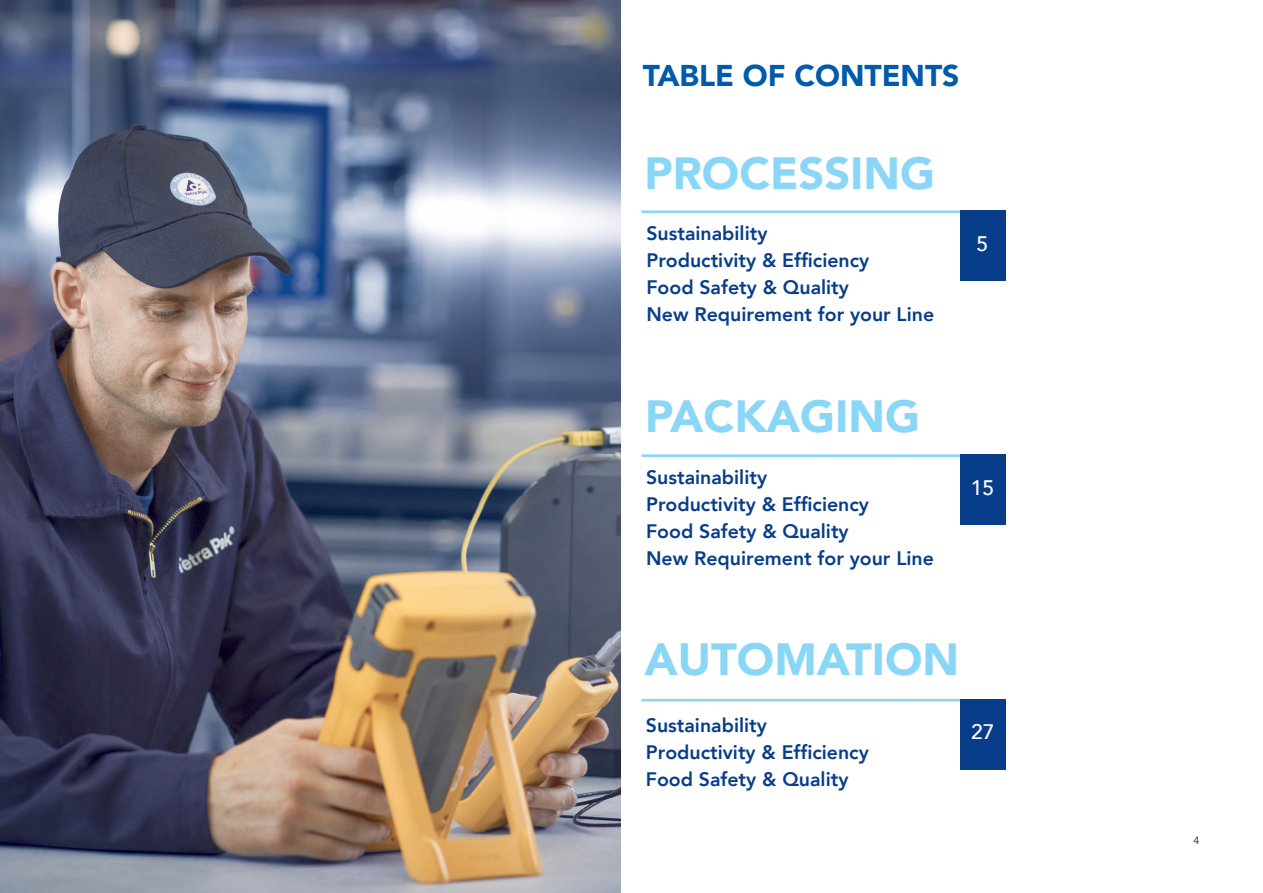
<style>
.page{position:relative;width:1263px;height:893px;background:#fff}
.page>*{position:absolute;margin:0;border:0;box-sizing:border-box;transform-origin:0 0}
.t1{font:900 45px "Avenir";color:#89d6f7}
.t2{font:900 30px "Avenir";color:#015aaa}
.t3{font:500 21px "Avenir";color:#fff}
.t4{font:800 19.5px/27px "Avenir";color:#083e89}
.t5{font:10.5px "Avenir";color:#231f20}
</style>
<div class="page">
<img style="left:0;top:0;width:621px;height:893px">
<hr style="left:641px;top:210px;width:359px;height:3px;background:#89d6f7">
<div style="left:961px;top:210px;width:45px;height:71px;background:#083e89"></div>
<hr style="left:642px;top:454px;width:358px;height:3px;background:#89d6f7">
<div style="left:961px;top:454px;width:45px;height:71px;background:#083e89"></div>
<hr style="left:641px;top:699px;width:359px;height:2px;background:#89d6f7">
<div style="left:961px;top:699px;width:45px;height:70px;background:#083e89"></div>
<p class="t2" style="left:643px;top:50px;width:318px">TABLE OF CONTENTS</p>
<p class="t1" style="left:644px;top:134px;width:292px">PROCESSING</p>
<p class="t4" style="left:646px;top:220px;width:289px">Sustainability<br>Productivity &amp; Efficiency<br>Food Safety &amp; Quality<br>New Requirement for your Line</p>
<p class="t3" style="left:976px;top:226px;width:13px">5</p>
<p class="t1" style="left:645px;top:378px;width:277px">PACKAGING</p>
<p class="t4" style="left:646px;top:464px;width:289px">Sustainability<br>Productivity &amp; Efficiency<br>Food Safety &amp; Quality<br>New Requirement for your Line</p>
<p class="t3" style="left:971px;top:469px;width:25px">15</p>
<p class="t1" style="left:644px;top:621px;width:316px">AUTOMATION</p>
<p class="t4" style="left:646px;top:712px;width:224px">Sustainability<br>Productivity &amp; Efficiency<br>Food Safety &amp; Quality</p>
<p class="t3" style="left:971px;top:714px;width:25px">27</p>
<p class="t5" style="left:1193px;top:834px;width:7px">4</p>
</div>
